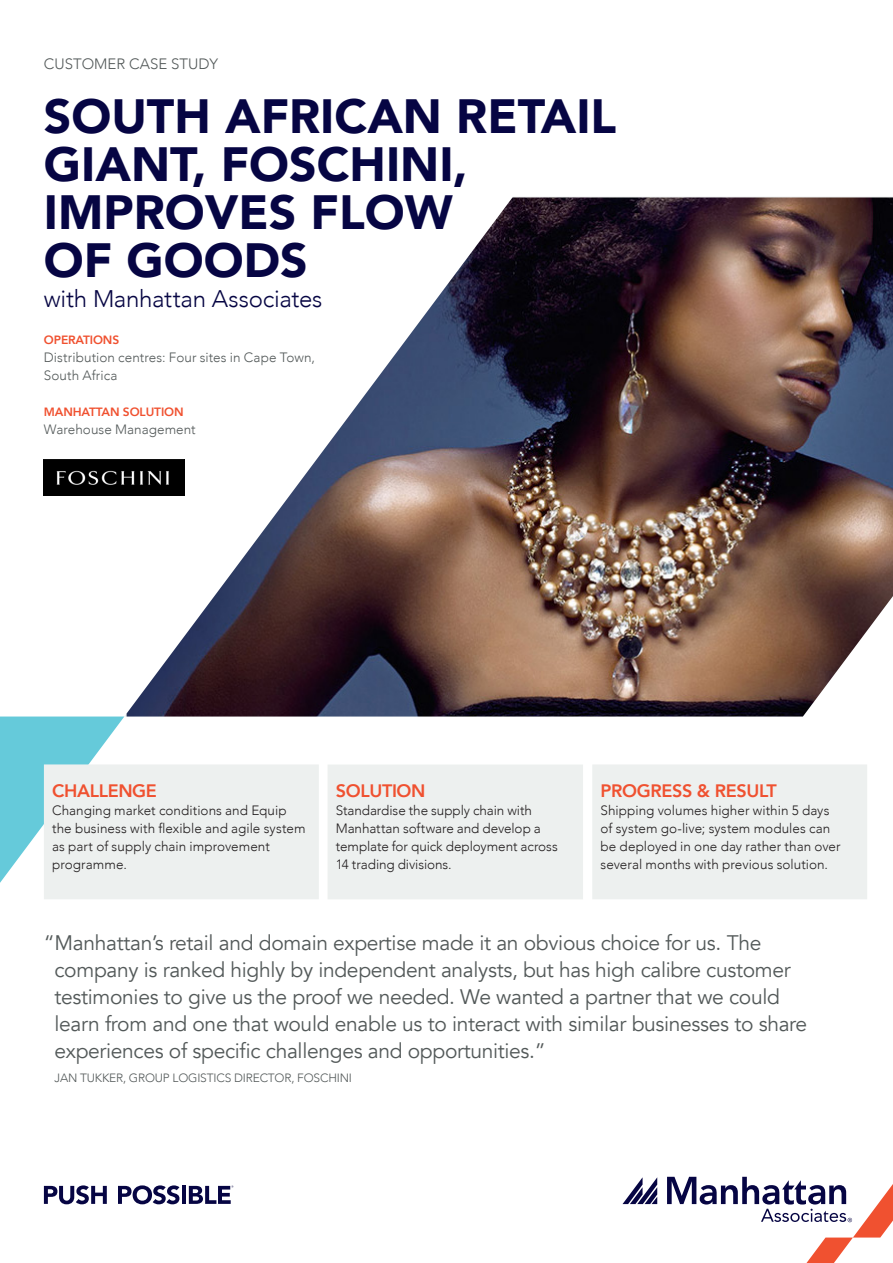
<style>
.page{position:relative;width:893px;height:1263px;background:#fff}
.page>*{position:absolute;margin:0;border:0;box-sizing:border-box;transform-origin:0 0}
.t1{font:900 48px/48px "Avenir";color:#060543}
.t2{font:300 24px "Avenir";letter-spacing:-.01em;color:#060543}
.callout_quote{font:21px/27px "Avenir";letter-spacing:-.015em;color:#535959}
.t3{font:800 18px "Avenir";letter-spacing:-.02em;color:#f05130}
.MINI_BROW{font:300 15px "Avenir";color:#535959}
.Body_Copy{font:300 13.5px/18px "Avenir";color:#231f20}
.Body_gray{font:300 13.5px/18px "Avenir";letter-spacing:.005em;color:#535959}
.callout_quote-2{font:300 12px "Avenir";letter-spacing:-.015em;color:#535959}
.t4{font:800 12px "Avenir";letter-spacing:-.01em;color:#f05130}
</style>
<div class="page">
<img style="left:127px;top:197px;width:766px;height:519px">
<svg style="left:0;top:716px;width:124px;height:167px"></svg>
<svg style="left:44px;top:1185px;width:63px;height:19px"></svg>
<svg style="left:118px;top:1185px;width:61px;height:19px"></svg>
<hr style="left:182px;top:1186px;width:4px;height:18px;background:#060543">
<svg style="left:189px;top:1185px;width:44px;height:19px"></svg>
<div style="left:45px;top:765px;width:273px;height:133px;background:#edf0ef"></div>
<div style="left:44px;top:764px;width:275px;height:135px;border:2px solid #edf0ef"></div>
<div style="left:328px;top:765px;width:254px;height:134px;background:#edf0ef"></div>
<div style="left:593px;top:765px;width:273px;height:133px;background:#edf0ef"></div>
<div style="left:592px;top:764px;width:275px;height:135px;border:2px solid #edf0ef"></div>
<svg style="left:622px;top:1177px;width:35px;height:27px"></svg>
<svg style="left:667px;top:1177px;width:226px;height:86px"></svg>
<img style="left:44px;top:460px;width:141px;height:36px">
<p class="MINI_BROW" style="left:44px;top:55px;width:176px">CUSTOMER CASE STUDY</p>
<p class="t1" style="left:44px;top:91px;width:574px">SOUTH AFRICAN RETAIL<br>GIANT, FOSCHINI,</p>
<p class="t1" style="left:44px;top:187px;width:410px">IMPROVES FLOW</p>
<p class="t1" style="left:44px;top:235px;width:265px">OF GOODS</p>
<p class="t2" style="left:44px;top:285px;width:280px">with Manhattan Associates</p>
<p class="t4" style="left:44px;top:330px;width:77px">OPERATIONS</p>
<p class="Body_gray" style="left:44px;top:348px;width:273px">Distribution centres: Four sites in Cape Town,<br>South Africa</p>
<p class="t4" style="left:44px;top:402px;width:141px">MANHATTAN SOLUTION</p>
<p class="Body_gray" style="left:44px;top:420px;width:153px">Warehouse Management</p>
<p class="t3" style="left:52px;top:777px;width:106px">CHALLENGE</p>
<p class="Body_Copy" style="left:52px;top:801px;width:255px">Changing market conditions and Equip the business with flexible and agile system as part of supply chain improvement programme.</p>
<p class="t3" style="left:336px;top:777px;width:91px">SOLUTION</p>
<p class="Body_Copy" style="left:336px;top:801px;width:198px">Standardise the supply chain with</p>
<p class="Body_Copy" style="left:336px;top:819px;width:207px">Manhattan software and develop a</p>
<p class="Body_Copy" style="left:336px;top:837px;width:224px">template for quick deployment across</p>
<p class="Body_Copy" style="left:336px;top:855px;width:117px">14 trading divisions.</p>
<p class="t3" style="left:600px;top:777px;width:178px">PROGRESS &amp; RESULT</p>
<p class="Body_Copy" style="left:600px;top:801px;width:230px">Shipping volumes higher within 5 days</p>
<p class="Body_Copy" style="left:600px;top:819px;width:231px">of system go-live; system modules can</p>
<p class="Body_Copy" style="left:600px;top:837px;width:242px">be deployed in one day rather than over</p>
<p class="Body_Copy" style="left:600px;top:855px;width:229px">several months with previous solution.</p>
<p class="callout_quote" style="left:54px;top:930px;width:754px;text-indent:-11px">“Manhattan’s retail and domain expertise made it an obvious choice for us. The company is ranked highly by independent analysts, but has high calibre customer testimonies to give us the proof we needed. We wanted a partner that we could learn from and one that would enable us to interact with similar businesses to share experiences of specific challenges and opportunities.”</p>
<p class="callout_quote-2" style="left:54px;top:1071px;width:299px">JAN TUKKER, GROUP LOGISTICS DIRECTOR, FOSCHINI</p>
</div>
